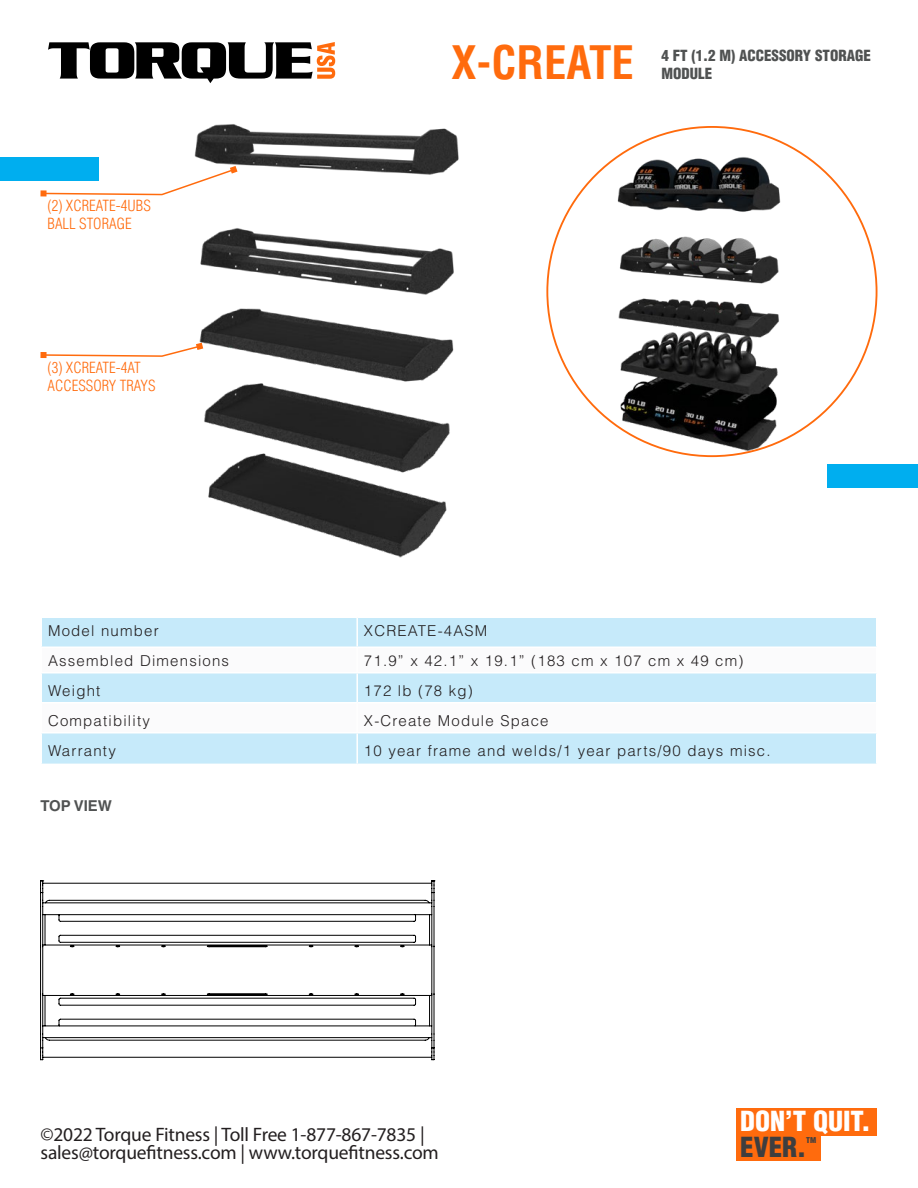
<style>
.page{position:relative;width:918px;height:1188px;background:#fff}
.page>*{position:absolute;margin:0;border:0;box-sizing:border-box;transform-origin:0 0}
.t1{font:700 condensed 45px "Helvetica LT Std";color:#ff6b0d}
.t2{font:900 condensed 27px "Helvetica LT Std";color:#fff}
.t3{font:900 condensed 27px "Helvetica LT Std";color:#3e3e3f}
.t4{font:19.5px/18px "Myriad Pro";letter-spacing:-.01em;color:#231f20}
.Text_left{font:300 15px "Helvetica LT Std";letter-spacing:.08em;color:#231f20}
.Features_heading{font:300 condensed 15px "Helvetica LT Std";color:#ff6b0d}
.t5{font:900 condensed 15px/18px "Helvetica LT Std";color:#505252}
.t6{font:700 15px "Helvetica LT Std";color:#505252}
.t7{font:900 condensed 7.8px "Helvetica LT Std";color:#3e3e3f}
</style>
<div class="page">
<img style="left:194px;top:124px;width:265px;height:434px">
<img style="left:548px;top:142px;width:329px;height:314px">
<div style="left:827px;top:464px;width:91px;height:24px;background:#00aeef"></div>
<div style="left:0;top:157px;width:99px;height:23px;background:#00aeef"></div>
<svg style="left:48px;top:42px;width:287px;height:41px"></svg>
<div style="left:736px;top:1108px;width:141px;height:28px;background:#ff6b0d"></div>
<div style="left:736px;top:1132px;width:84px;height:28px;background:#ff6b0d"></div>
<div style="left:42px;top:618px;width:834px;height:146px;background:#c6eafa"></div>
<svg style="left:42px;top:648px;width:834px;height:84px"></svg>
<hr style="left:356px;top:618px;width:2px;height:28px;background:#fff">
<hr style="left:40px;top:646px;width:317px;height:2px;background:#fff">
<hr style="left:357px;top:646px;width:521px;height:2px;background:#fff">
<hr style="left:356px;top:648px;width:2px;height:24px;background:#fff">
<hr style="left:40px;top:672px;width:317px;height:2px;background:#fff">
<hr style="left:357px;top:672px;width:521px;height:2px;background:#fff">
<hr style="left:356px;top:674px;width:2px;height:28px;background:#fff">
<hr style="left:40px;top:702px;width:317px;height:2px;background:#fff">
<hr style="left:357px;top:702px;width:521px;height:2px;background:#fff">
<hr style="left:356px;top:704px;width:2px;height:28px;background:#fff">
<hr style="left:40px;top:732px;width:317px;height:2px;background:#fff">
<hr style="left:357px;top:732px;width:521px;height:2px;background:#fff">
<hr style="left:356px;top:734px;width:2px;height:30px;background:#fff">
<div style="left:40px;top:352px;width:7px;height:6px;background:#ff6b0d"></div>
<svg style="left:46px;top:343px;width:157px;height:15px"></svg>
<div style="left:40px;top:190px;width:7px;height:6px;background:#ff6b0d"></div>
<svg style="left:42px;top:166px;width:196px;height:30px"></svg>
<svg style="left:40px;top:880px;width:395px;height:180px"></svg>
<p class="Features_heading" style="left:48px;top:196px;width:105px">(2) XCREATE-4UBS</p>
<p class="Features_heading" style="left:48px;top:214px;width:86px">BALL STORAGE</p>
<p class="Features_heading" style="left:48px;top:358px;width:95px">(3) XCREATE-4AT</p>
<p class="Features_heading" style="left:48px;top:376px;width:110px">ACCESSORY TRAYS</p>
<h1 class="t1" style="left:452px;top:34px;width:184px">X-CREATE</h1>
<p class="t5" style="left:662px;top:46px;width:211px">4 FT (1.2 M) ACCESSORY STORAGE<br>MODULE</p>
<p class="Text_left" style="left:48px;top:621px;width:112px">Model number</p>
<p class="Text_left" style="left:364px;top:621px;width:125px">XCREATE-4ASM</p>
<p class="Text_left" style="left:48px;top:651px;width:183px">Assembled Dimensions</p>
<p class="Text_left" style="left:364px;top:651px;width:381px">71.9” x 42.1” x 19.1” (183 cm x 107 cm x 49 cm)</p>
<p class="Text_left" style="left:48px;top:681px;width:54px">Weight</p>
<p class="Text_left" style="left:364px;top:681px;width:110px">172 lb (78 kg)</p>
<p class="Text_left" style="left:48px;top:711px;width:103px">Compatibility</p>
<p class="Text_left" style="left:364px;top:711px;width:186px">X-Create Module Space</p>
<p class="Text_left" style="left:48px;top:741px;width:69px">Warranty</p>
<p class="Text_left" style="left:364px;top:741px;width:408px">10 year frame and welds/1 year parts/90 days misc.</p>
<p class="t6" style="left:40px;top:796px;width:73px">TOP VIEW</p>
<h3 class="t4" style="left:40px;top:1125px;width:400px">©2022 Torque Fitness | Toll Free 1-877-867-7835 | sales@torquefitness.com | www.torquefitness.com</h3>
<h2 class="t2" style="left:740px;top:1104px;width:132px">DON’T QUIT.</h2>
<h2 class="t3" style="left:740px;top:1130px;width:68px">EVER.</h2>
<p class="t7" style="left:806px;top:1135px;width:12px">TM</p>
</div>
